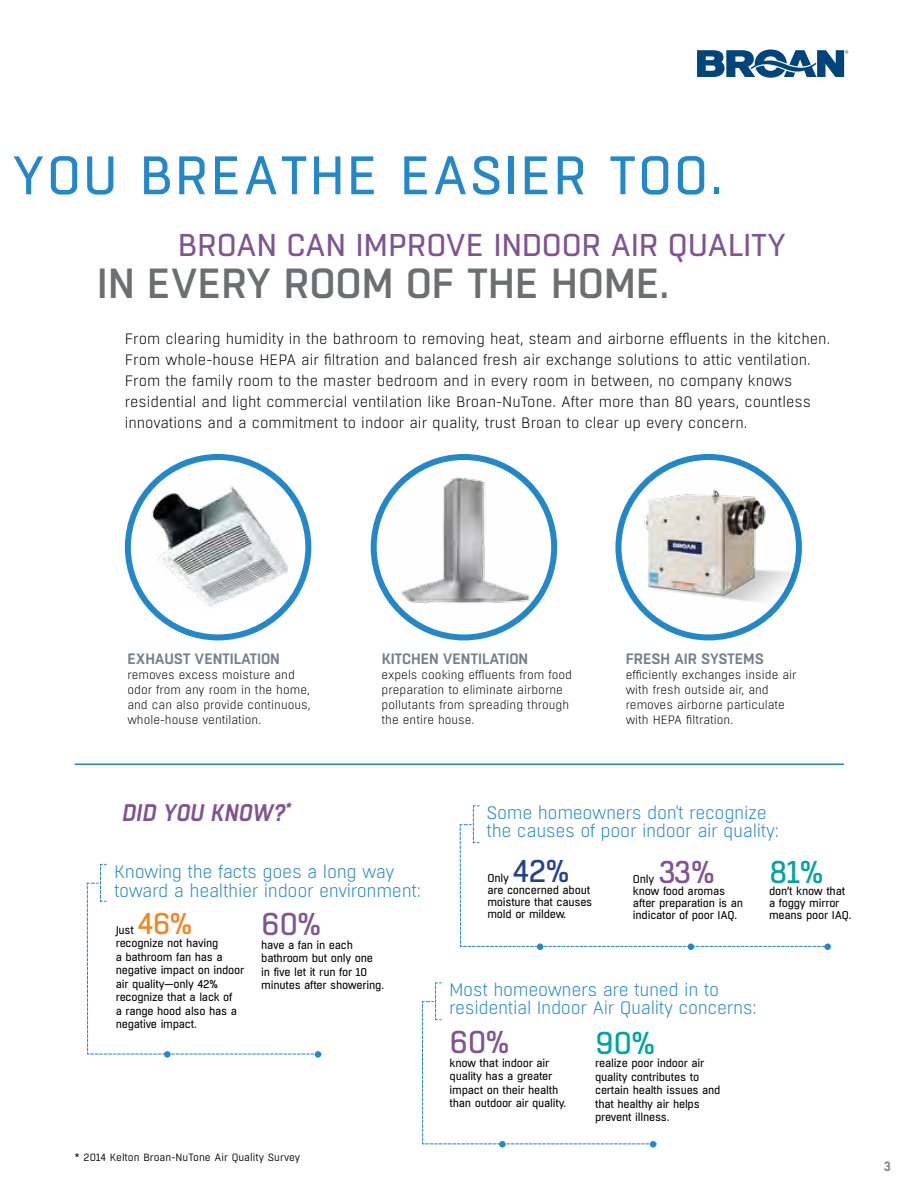
<style>
.page{position:relative;width:918px;height:1188px;background:#fff}
.page>*{position:absolute;margin:0;border:0;box-sizing:border-box;transform-origin:0 0}
.t1{font:54px "Boxed";letter-spacing:.03em;color:#2288c9}
.t2{font:500 42px "Boxed";letter-spacing:-.01em;color:#6d6e71}
.t3{font:31.5px "Boxed";letter-spacing:-.01em;color:#805492}
.t4{font:31.5px "Boxed";color:#00a4a3}
.t5{font:31.5px "Boxed";color:#25408f}
.t6{font:30px "Boxed";color:#f5841f}
.t7{font:italic 600 24px "Boxed";letter-spacing:.01em;color:#805492}
.t8{font:300 18px/18px "Boxed";letter-spacing:-.02em;color:#2288c9}
.t9{font:300 15px/21px "Boxed";color:#000}
.t10{font:600 15px "Boxed";letter-spacing:-.01em;color:#767f89}
.t11{font:600 13.5px "Boxed";color:#808285;scale:.9 1}
.t12{font:300 12px/15px "Boxed";color:#000}
.t13{font:11.25px/13.5px "Boxed";letter-spacing:-.02em;color:#000}
.t14{font:10.5px "Boxed";color:#000}
</style>
<div class="page">
<div style="left:371px;top:454px;width:186px;height:186px;border:6px solid #2288c9;border-radius:50%"></div>
<img style="left:390px;top:468px;width:148px;height:155px">
<img style="left:128px;top:457px;width:180px;height:180px;border-radius:90px">
<div style="left:125px;top:454px;width:186px;height:186px;border:6px solid #2288c9;border-radius:50%"></div>
<img style="left:148px;top:486px;width:140px;height:123px">
<svg style="left:422px;top:982px;width:235px;height:163px"></svg>
<div style="left:650px;top:1141px;width:6px;height:7px;background:#2288c9;border-radius:50%"></div>
<div style="left:499px;top:1141px;width:7px;height:7px;background:#2288c9;border-radius:50%"></div>
<div style="left:824px;top:944px;width:7px;height:6px;background:#2288c9;border-radius:50%"></div>
<svg style="left:460px;top:805px;width:365px;height:145px"></svg>
<svg style="left:87px;top:864px;width:235px;height:191px"></svg>
<div style="left:315px;top:1051px;width:6px;height:7px;background:#2288c9;border-radius:50%"></div>
<div style="left:164px;top:1051px;width:7px;height:7px;background:#2288c9;border-radius:50%"></div>
<img style="left:615px;top:454px;width:187px;height:171px">
<svg style="left:697px;top:50px;width:151px;height:28px"></svg>
<hr style="left:75px;top:764px;width:769px;height:1px;background:#2288c9">
<h1 class="t1" style="left:12px;top:141px;width:713px">YOU BREATHE EASIER TOO.</h1>
<h3 class="t3" style="left:178px;top:225px;width:610px">BROAN CAN IMPROVE INDOOR AIR QUALITY</h3>
<h2 class="t2" style="left:97px;top:257px;width:574px">IN EVERY ROOM OF THE HOME.</h2>
<p class="t9" style="left:125px;top:329px;width:707px">From clearing humidity in the bathroom to removing heat, steam and airborne effluents in the kitchen.<br>From whole-house HEPA air filtration and balanced fresh air exchange solutions to attic ventilation.<br>From the family room to the master bedroom and in every room in between, no company knows residential and light commercial ventilation like Broan-NuTone. After more than 80 years, countless innovations and a commitment to indoor air quality, trust Broan to clear up every concern.</p>
<h3 class="t10" style="left:127px;top:649px;width:154px">EXHAUST VENTILATION</h3>
<p class="t12" style="left:127px;top:668px;width:185px">removes excess moisture and odor from any room in the home, and can also provide continuous, whole-house ventilation.</p>
<h3 class="t10" style="left:382px;top:649px;width:148px">KITCHEN VENTILATION</h3>
<p class="t12" style="left:382px;top:668px;width:192px">expels cooking effluents from food preparation to eliminate airborne pollutants from spreading through the entire house.</p>
<h3 class="t10" style="left:626px;top:649px;width:140px">FRESH AIR SYSTEMS</h3>
<p class="t12" style="left:626px;top:668px;width:173px">efficiently exchanges inside air with fresh outside air, and removes airborne particulate with HEPA filtration.</p>
<h3 class="t7" style="left:122px;top:796px;width:171px">DID YOU KNOW?<sup>*</sup></h3>
<h3 class="t8" style="left:114px;top:862px;width:308px;line-height:19.5px">Knowing the facts goes a long way toward a healthier indoor environment:</h3>
<p class="t13" style="left:116px;top:923px;width:20px">Just</p>
<h3 class="t6" style="left:138px;top:904px;width:56px">46%</h3>
<p class="t13" style="left:116px;top:937px;width:130px">recognize not having<br>a bathroom fan has a negative impact on indoor air quality—only 42% recognize that a lack of<br>a range hood also has a negative impact.</p>
<h3 class="t3" style="left:261px;top:904px;width:61px">60%</h3>
<p class="t13" style="left:261px;top:939px;width:124px">have a fan in each bathroom but only one in five let it run for 10 minutes after showering.</p>
<p class="t14" style="left:75px;top:1151px;width:227px">* 2014 Kelton Broan-NuTone Air Quality Survey</p>
<h3 class="t8" style="left:486px;top:804px;width:294px">Some homeowners don't recognize the causes of poor indoor air quality:</h3>
<p class="t13" style="left:487px;top:872px;width:23px">Only</p>
<h3 class="t5" style="left:512px;top:851px;width:58px">42%</h3>
<p class="t13" style="left:487px;top:885px;width:106px;line-height:12px">are concerned about moisture that causes mold or mildew.</p>
<h3 class="t3" style="left:658px;top:852px;width:58px">33%</h3>
<p class="t13" style="left:633px;top:885px;width:112px;line-height:12px">know food aromas after preparation is an indicator of poor IAQ.</p>
<h3 class="t4" style="left:769px;top:852px;width:56px">81%</h3>
<p class="t13" style="left:769px;top:885px;width:84px;line-height:12px">don’t know that a foggy mirror means poor IAQ.</p>
<p class="t13" style="left:633px;top:872px;width:23px">Only</p>
<h3 class="t8" style="left:449px;top:981px;width:309px">Most homeowners are tuned in to residential Indoor Air Quality concerns:</h3>
<h3 class="t3" style="left:450px;top:1022px;width:61px">60%</h3>
<p class="t13" style="left:450px;top:1056px;width:118px">know that indoor air quality has a greater impact on their health than outdoor air quality.</p>
<h3 class="t4" style="left:595px;top:1023px;width:61px">90%</h3>
<p class="t13" style="left:595px;top:1057px;width:127px">realize poor indoor air quality contributes to certain health issues and that healthy air helps prevent illness.</p>
<p class="t11" style="left:884px;top:1158px;width:9px">3</p>
</div>
